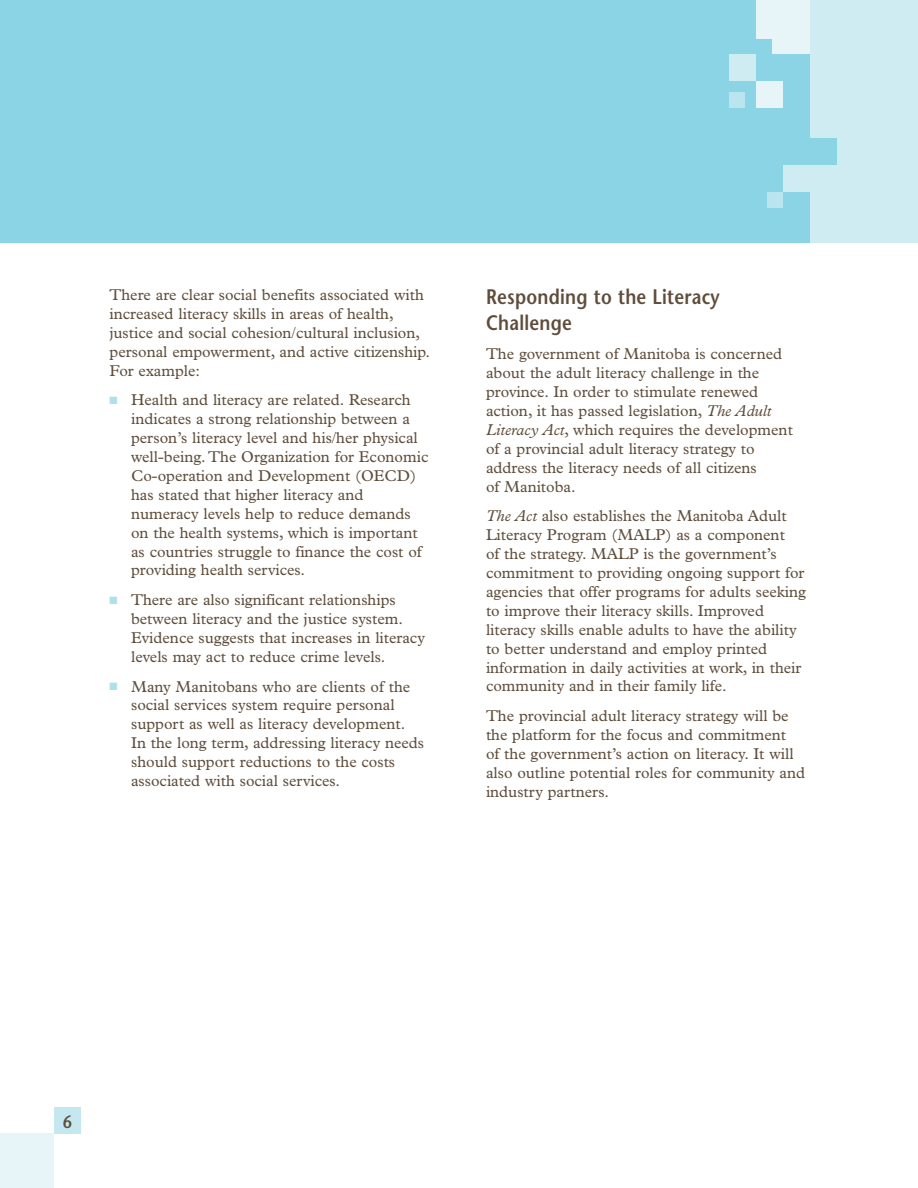
<style>
.page{position:relative;width:918px;height:1188px;background:#fff}
.page>*{position:absolute;margin:0;border:0;box-sizing:border-box;transform-origin:0 0}
.t1{font:600 21px/25.2px "Stone Sans";letter-spacing:.015em;color:#5f4d3b;scale:.85 1}
.t2{font:600 18px "Stone Sans";color:#5f4d3b;scale:.85 1}
.t3{font:15.75px/18.9px "Plantin";color:#5f4d3b}
.s1{color:#aee0eb}
.s2{font-style:italic}
</style>
<div class="page">
<div style="left:0;top:0;width:918px;height:243px;background:#8ad4e5"></div>
<div style="left:0;top:1134px;width:54px;height:54px;background:#e7f5f8"></div>
<div style="left:54px;top:1107px;width:27px;height:27px;background:#c5e8f0"></div>
<div style="left:810px;top:0;width:108px;height:243px;background:#d0ecf3"></div>
<div style="left:773px;top:138px;width:64px;height:27px;background:#8ad4e5"></div>
<div style="left:756px;top:0;width:54px;height:54px;background:#e7f5f8"></div>
<div style="left:756px;top:39px;width:15px;height:27px;background:#8ad4e5"></div>
<div style="left:756px;top:81px;width:27px;height:27px;background:#e7f5f8"></div>
<div style="left:729px;top:93px;width:15px;height:15px;background:#bae4ee"></div>
<div style="left:768px;top:192px;width:15px;height:15px;background:#bae4ee"></div>
<div style="left:783px;top:165px;width:79px;height:27px;background:#d0ecf3"></div>
<div style="left:729px;top:54px;width:27px;height:27px;background:#d0ecf3"></div>
<p class="t3" style="left:110px;top:285px;width:322px">There are clear social benefits associated with increased literacy skills in areas of health, justice and social cohesion/cultural inclusion, personal empowerment, and active citizenship.<br>For example:</p>
<p class="t3" style="left:131px;top:390px;width:299px;text-indent:-22px"><span class="s1">■</span> Health and literacy are related. Research indicates a strong relationship between a person’s literacy level and his/her physical well-being. The Organization for Economic Co-operation and Development (OECD) has stated that higher literacy and numeracy levels help to reduce demands on the health systems, which is important as countries struggle to finance the cost of providing health services.</p>
<p class="t3" style="left:131px;top:590px;width:296px;text-indent:-22px"><span class="s1">■</span> There are also significant relationships between literacy and the justice system.<br>Evidence suggests that increases in literacy levels may act to reduce crime levels.</p>
<p class="t3" style="left:131px;top:677px;width:294px;text-indent:-22px"><span class="s1">■</span> Many Manitobans who are clients of the social services system require personal support as well as literacy development.<br>In the long term, addressing literacy needs should support reductions to the costs associated with social services.</p>
<h1 class="t1" style="left:486px;top:284px;width:277px">Responding to the Literacy<br>Challenge</h1>
<p class="t3" style="left:486px;top:344px;width:308px">The government of Manitoba is concerned about the adult literacy challenge in the province. In order to stimulate renewed action, it has passed legislation, <span class="s2">The Adult Literacy Act</span>, which requires the development of a provincial adult literacy strategy to address the literacy needs of all citizens<br>of Manitoba.</p>
<p class="t3" style="left:486px;top:506px;width:322px"><span class="s2">The Act</span> also establishes the Manitoba Adult Literacy Program (MALP) as a component<br>of the strategy. MALP is the government’s commitment to providing ongoing support for agencies that offer programs for adults seeking to improve their literacy skills. Improved literacy skills enable adults to have the ability to better understand and employ printed information in daily activities at work, in their community and in their family life.</p>
<p class="t3" style="left:486px;top:706px;width:321px">The provincial adult literacy strategy will be the platform for the focus and commitment<br>of the government’s action on literacy. It will also outline potential roles for community and industry partners.</p>
<p class="t2" style="left:63px;top:1110px;width:12px">6</p>
</div>
